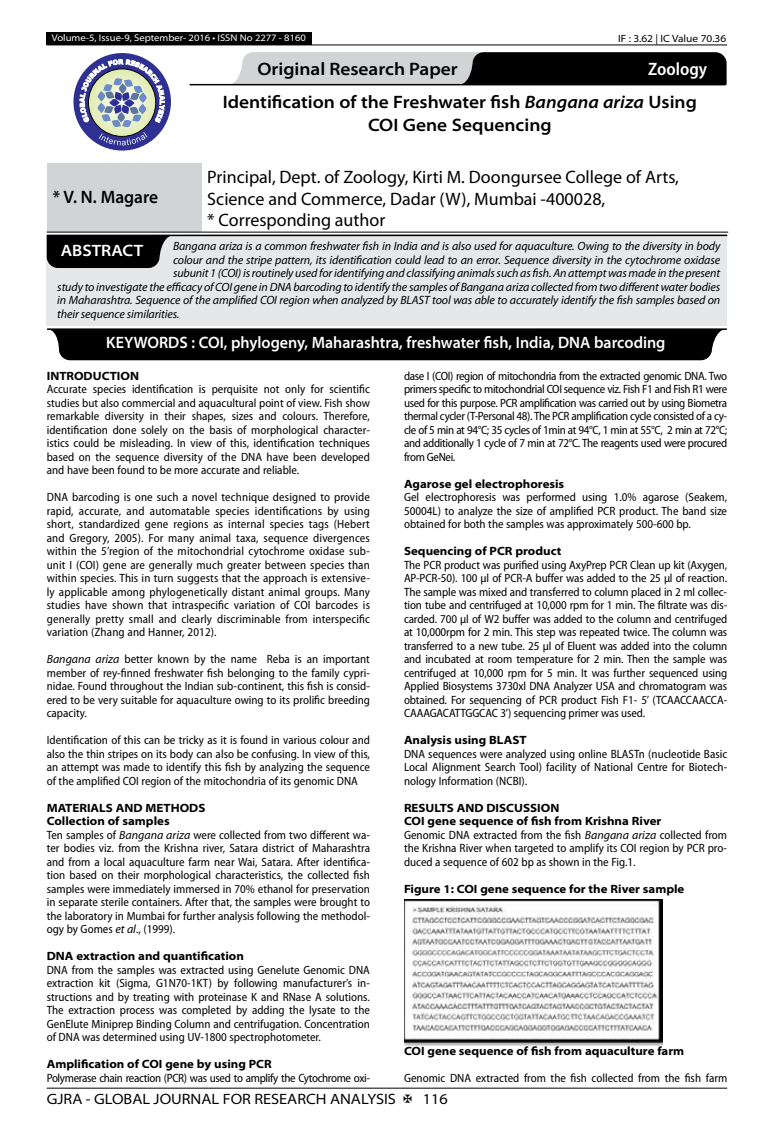
<style>
.page{position:relative;width:774px;height:1136px;background:#fff}
.page>*{position:absolute;margin:0;border:0;box-sizing:border-box;transform-origin:0 0}
.t1{font:18px/21.6px "Myriad Pro";color:#000}
.t2{font:600 semi-expanded 18px/32.8px "Myriad Pro";color:#000}
.t3{font:600 semi-expanded 18px "Myriad Pro";color:#000;scale:.9 1}
.t4{font:600 semi-expanded 16.5px "Myriad Pro";color:#fff;scale:.9 1}
.t5{font:600 semi-expanded 16.5px "Myriad Pro";color:#fff}
.t6{font:semi-expanded 15px "Myriad Pro";color:#000}
.t7{font:semi-condensed 12px/13.5px "Myriad Pro";color:#000;text-align:justify}
.t8{font:italic 12px "Myriad Pro";letter-spacing:-.01em;color:#000}
.t9{font:700 semi-expanded 12px "Myriad Pro";color:#000}
.t10{font:semi-condensed 12px "Myriad Pro";letter-spacing:-.03em;color:#000}
.t11{font:semi-expanded 10.5px "Myriad Pro";color:#000}
.t12{font:semi-expanded 9.75px "Myriad Pro";color:#fff}
.s1{font-stretch:semi-condensed;color:#fff}
.s2{font-style:italic}
.s3{font-style:italic;font-stretch:normal}
.s4{font-weight:700;font-stretch:semi-expanded}
</style>
<div class="page">
<hr style="left:47px;top:1087px;width:680px;height:1px;background:#000">
<div style="left:47px;top:32px;width:265px;height:13px;background:#000"></div>
<hr style="left:47px;top:45px;width:680px;height:1px;background:#000">
<svg style="left:229px;top:52px;width:498px;height:33px"></svg>
<div style="left:73px;top:53px;width:98px;height:97px;background:#2e3092;border-radius:50%"></div>
<svg style="left:80px;top:59px;width:85px;height:86px"></svg>
<div style="left:47px;top:163px;width:154px;height:69px;background:#d1d3d4"></div>
<hr style="left:47px;top:232px;width:154px;height:1px;background:#000">
<hr style="left:201px;top:232px;width:527px;height:1px;background:#000">
<div style="left:47px;top:235px;width:680px;height:91px;background:#e6e7e8"></div>
<hr style="left:47px;top:234px;width:680px;height:2px;background:#000">
<svg style="left:47px;top:236px;width:126px;height:32px"></svg>
<hr style="left:48px;top:328px;width:678px;height:2px;background:#000">
<div style="left:47px;top:329px;width:679px;height:31px;background:#000"></div>
<hr style="left:190px;top:84px;width:535px;height:1px;background:#000">
<img style="left:404px;top:899px;width:258px;height:145px">
<p class="t12" style="left:52px;top:32px;width:256px">Volume-5, Issue-9, September- 2016 • ISSN No 2277 - 8160</p>
<p class="t11" style="left:618px;top:32px;width:110px">IF : 3.62 | IC Value 70.36</p>
<h1 class="t2" style="left:257px;top:53px;width:202px">Original Research Paper</h1>
<h1 class="t2" style="left:223px;top:53px;width:486px;text-indent:425px"><span class="s1">Zoology<br></span>Identification of the Freshwater fish <span class="s2">Bangana ariza</span> Using</h1>
<h1 class="t2" style="left:368px;top:109px;width:185px">COI Gene Sequencing</h1>
<h1 class="t1" style="left:207px;top:166px;width:473px">Principal, Dept. of Zoology, Kirti M. Doongursee College of Arts,<br>Science and Commerce, Dadar (W), Mumbai -400028,<br>* Corresponding author</h1>
<p class="t8" style="left:173px;top:240px;width:549px">Bangana ariza is a common freshwater fish in India and is also used for aquaculture. Owing to the diversity in body</p>
<p class="t8" style="left:173px;top:253px;width:549px">colour and the stripe pattern, its identification could lead to an error. Sequence diversity in the cytochrome oxidase</p>
<p class="t8" style="left:173px;top:267px;width:549px">subunit 1 (COI) is routinely used for identifying and classifying animals such as fish. An attempt was made in the present</p>
<p class="t8" style="left:57px;top:280px;width:664px">study to investigate the efficacy of COI gene in DNA barcoding to identify the samples of Bangana ariza collected from two different water bodies</p>
<p class="t8" style="left:57px;top:294px;width:664px">in Maharashtra. Sequence of the amplified COI region when analyzed by BLAST tool was able to accurately identify the fish samples based on</p>
<p class="t8" style="left:57px;top:307px;width:124px">their sequence similarities.</p>
<h1 class="t3" style="left:53px;top:187px;width:119px">* V. N. Magare</h1>
<h2 class="t5" style="left:61px;top:241px;width:84px">ABSTRACT</h2>
<h2 class="t4" style="left:106px;top:333px;width:623px">KEYWORDS : COI, phylogeny, Maharashtra, freshwater fish, India, DNA barcoding</h2>
<p class="t9" style="left:47px;top:368px;width:94px">INTRODUCTION</p>
<p class="t7" style="left:47px;top:382px;width:325px">Accurate species identification is perquisite not only for scientific studies but also commercial and aquacultural point of view. Fish show remarkable diversity in their shapes, sizes and colours. Therefore, identification done solely on the basis of morphological character&shy;istics could be misleading. In view of this, identification techniques based on the sequence diversity of the DNA have been developed and have been found to be more accurate and reliable.</p>
<p class="t7" style="left:47px;top:490px;width:325px">DNA barcoding is one such a novel technique designed to provide rapid, accurate, and automatable species identifications by using short, standardized gene regions as internal species tags (Hebert and Gregory, 2005). For many animal taxa, sequence divergences within the 5’region of the mitochondrial cytochrome oxidase sub&shy;unit I (COI) gene are generally much greater between species than within species. This in turn suggests that the approach is extensive&shy;ly applicable among phylogenetically distant animal groups. Many studies have shown that intraspecific variation of COI barcodes is generally pretty small and clearly discriminable from interspecific variation (Zhang and Hanner, 2012).</p>
<p class="t7" style="left:47px;top:652px;width:325px"><span class="s3">Bangana ariza</span> better known by the name Reba is an important member of rey-finned freshwater fish belonging to the family cypri&shy;nidae. Found throughout the Indian sub-continent, this fish is consid&shy;ered to be very suitable for aquaculture owing to its prolific breeding capacity.</p>
<p class="t7" style="left:47px;top:733px;width:325px">Identification of this can be tricky as it is found in various colour and also the thin stripes on its body can also be confusing. In view of this, an attempt was made to identify this fish by analyzing the sequence of the amplified COI region of the mitochondria of its genomic DNA</p>
<p class="t7" style="left:47px;top:801px;width:325px;text-align:left"><span class="s4">MATERIALS AND METHODS<br>Collection of samples<br></span>Ten samples of <span class="s3">Bangana ariza</span> were collected from two different wa&shy;ter bodies viz. from the Krishna river, Satara district of Maharashtra and from a local aquaculture farm near Wai, Satara. After identifica&shy;tion based on their morphological characteristics, the collected fish samples were immediately immersed in 70% ethanol for preservation in separate sterile containers. After that, the samples were brought to the laboratory in Mumbai for further analysis following the methodol&shy;ogy by Gomes <span class="s3">et al</span>., (1999).</p>
<p class="t9" style="left:47px;top:949px;width:199px">DNA extraction and quantification</p>
<p class="t7" style="left:47px;top:963px;width:325px">DNA from the samples was extracted using Genelute Genomic DNA extraction kit (Sigma, G1N70-1KT) by following manufacturer’s in&shy;structions and by treating with proteinase K and RNase A solutions.<br>The extraction process was completed by adding the lysate to the GenElute Miniprep Binding Column and centrifugation. Concentration of DNA was determined using UV-1800 spectrophotometer.</p>
<p class="t9" style="left:47px;top:1057px;width:227px">Amplification of COI gene by using PCR</p>
<p class="t10" style="left:47px;top:1071px;width:325px">Polymerase chain reaction (PCR) was used to amplify the Cytochrome oxi-</p>
<p class="t7" style="left:404px;top:369px;width:325px">dase I (COI) region of mitochondria from the extracted genomic DNA. Two primers specific to mitochondrial COI sequence viz. Fish F1 and Fish R1 were used for this purpose. PCR amplification was carried out by using Biometra thermal cycler (T-Personal 48). The PCR amplification cycle consisted of a cy&shy;cle of 5 min at 94°C; 35 cycles of 1min at 94°C, 1 min at 55°C, 2 min at 72°C; and additionally 1 cycle of 7 min at 72°C. The reagents used were procured from GeNei.</p>
<p class="t9" style="left:404px;top:476px;width:162px">Agarose gel electrophoresis</p>
<p class="t7" style="left:404px;top:490px;width:325px">Gel electrophoresis was performed using 1.0% agarose (Seakem, 50004L) to analyze the size of amplified PCR product. The band size obtained for both the samples was approximately 500-600 bp.</p>
<p class="t9" style="left:404px;top:544px;width:159px">Sequencing of PCR product</p>
<p class="t7" style="left:404px;top:558px;width:325px">The PCR product was purified using AxyPrep PCR Clean up kit (Axygen, AP-PCR-50). 100 µl of PCR-A buffer was added to the 25 µl of reaction.<br>The sample was mixed and transferred to column placed in 2 ml collec&shy;tion tube and centrifuged at 10,000 rpm for 1 min. The filtrate was dis&shy;carded. 700 µl of W2 buffer was added to the column and centrifuged at 10,000rpm for 2 min. This step was repeated twice. The column was transferred to a new tube. 25 µl of Eluent was added into the column and incubated at room temperature for 2 min. Then the sample was centrifuged at 10,000 rpm for 5 min. It was further sequenced using Applied Biosystems 3730xl DNA Analyzer USA and chromatogram was obtained. For sequencing of PCR product Fish F1- 5’ (TCAACCAACCA-CAAAGACATTGGCAC 3’) sequencing primer was used.</p>
<p class="t9" style="left:404px;top:733px;width:124px">Analysis using BLAST</p>
<p class="t7" style="left:404px;top:747px;width:325px">DNA sequences were analyzed using online BLASTn (nucleotide Basic Local Alignment Search Tool) facility of National Centre for Biotech&shy;nology Information (NCBI).</p>
<p class="t7" style="left:404px;top:801px;width:325px;text-align:left"><span class="s4">RESULTS AND DISCUSSION<br>COI gene sequence of fish from Krishna River<br></span>Genomic DNA extracted from the fish <span class="s3">Bangana ariza</span> collected from the Krishna River when targeted to amplify its COI region by PCR pro&shy;duced a sequence of 602 bp as shown in the Fig.1.</p>
<p class="t9" style="left:404px;top:881px;width:282px">Figure 1: COI gene sequence for the River sample</p>
<p class="t9" style="left:404px;top:1043px;width:282px">COI gene sequence of fish from aquaculture farm</p>
<p class="t7" style="left:404px;top:1071px;width:325px">Genomic DNA extracted from the fish collected from the fish farm</p>
<p class="t6" style="left:47px;top:1090px;width:351px">GJRA - GLOBAL JOURNAL FOR RESEARCH ANALYSIS</p>
<p class="t6" style="left:423px;top:1090px;width:27px">116</p>
</div>
